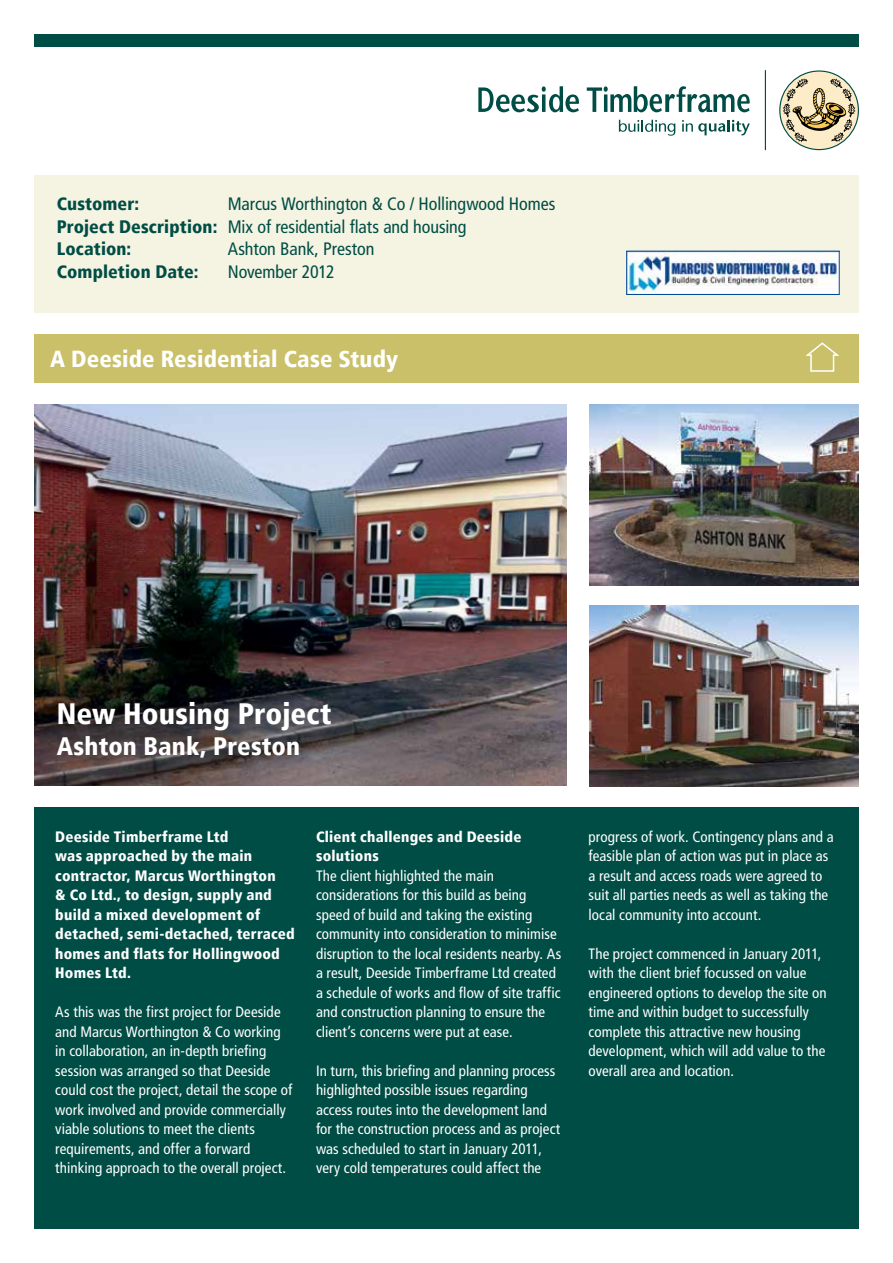
<style>
.page{position:relative;width:893px;height:1263px;background:#fff}
.page>*{position:absolute;margin:0;border:0;box-sizing:border-box;transform-origin:0 0}
.t1{font:900 condensed 29.4px "Frutiger LT";letter-spacing:.005em;color:#fff}
.t2{font:900 condensed 25.2px "Frutiger LT";letter-spacing:.005em;color:#fff}
.t3{font:900 condensed 23.25px "Frutiger LT";letter-spacing:.005em;color:#fff}
.t4{font:condensed 18px/22.5px "Frutiger LT";letter-spacing:-.005em;color:#004d45}
.t5{font:900 condensed 18px "Frutiger LT";letter-spacing:.005em;color:#004d45}
.t6{font:condensed 15px/19.5px "Frutiger LT";letter-spacing:.005em;color:#fff}
.t7{font:900 condensed 15px/19.5px "Frutiger LT";letter-spacing:.015em;color:#fff}
.s1{font-weight:900}
</style>
<div class="page">
<div style="left:34px;top:808px;width:825px;height:421px;background:#004d45"></div>
<div style="left:34px;top:34px;width:825px;height:13px;background:#004d45"></div>
<img style="left:34px;top:404px;width:533px;height:382px">
<img style="left:590px;top:405px;width:269px;height:180px">
<img style="left:590px;top:606px;width:269px;height:180px">
<svg style="left:780px;top:71px;width:78px;height:79px"></svg>
<div style="left:779px;top:70px;width:80px;height:80px;border:1px solid #004d45;border-radius:50%"></div>
<svg style="left:783px;top:78px;width:73px;height:64px;background:#c2b696"></svg>
<hr style="left:765px;top:70px;width:1px;height:80px;background:#004d45">
<svg style="left:619px;top:120px;width:56px;height:16px"></svg>
<svg style="left:682px;top:120px;width:68px;height:15px"></svg>
<svg style="left:478px;top:86px;width:272px;height:26px"></svg>
<div style="left:34px;top:175px;width:825px;height:138px;background:#f5f3e1"></div>
<img style="left:628px;top:253px;width:210px;height:40px">
<div style="left:626px;top:251px;width:214px;height:44px;border:1px solid #004a91"></div>
<div style="left:34px;top:334px;width:825px;height:49px;background:#c9c069"></div>
<svg style="left:805px;top:342px;width:34px;height:30px"></svg>
<p class="t4" style="left:57px;top:193px;width:500px;text-indent:171px">Marcus Worthington &amp; Co / Hollingwood Homes<br><span class="s1">Project Description:</span> Mix of residential flats and housing<br><span class="s1">Location:</span></p>
<p class="t5" style="left:57px;top:193px;width:84px">Customer:</p>
<p class="t4" style="left:228px;top:238px;width:148px">Ashton Bank, Preston</p>
<p class="t5" style="left:57px;top:261px;width:143px">Completion Date:</p>
<p class="t4" style="left:228px;top:260px;width:108px">November 2012</p>
<h3 class="t3" style="left:50px;top:345px;width:350px">A Deeside Residential Case Study</h3>
<h1 class="t1" style="left:57px;top:696px;width:276px">New Housing Project</h1>
<h2 class="t2" style="left:57px;top:731px;width:245px">Ashton Bank, Preston</h2>
<p class="t7" style="left:55px;top:826px;width:241px">Deeside Timberframe Ltd<br>was approached by the main contractor, Marcus Worthington<br>&amp; Co Ltd., to design, supply and build a mixed development of detached, semi-detached, terraced homes and flats for Hollingwood<br>Homes Ltd.</p>
<p class="t6" style="left:55px;top:1002px;width:238px">As this was the first project for Deeside and Marcus Worthington &amp; Co working in collaboration, an in-depth briefing session was arranged so that Deeside could cost the project, detail the scope of work involved and provide commercially viable solutions to meet the clients requirements, and offer a forward thinking approach to the overall project.</p>
<p class="t7" style="left:316px;top:826px;width:207px">Client challenges and Deeside solutions</p>
<p class="t6" style="left:316px;top:866px;width:247px">The client highlighted the main considerations for this build as being speed of build and taking the existing community into consideration to minimise disruption to the local residents nearby. As a result, Deeside Timberframe Ltd created a schedule of works and flow of site traffic and construction planning to ensure the client’s concerns were put at ease.</p>
<p class="t6" style="left:316px;top:1061px;width:246px">In turn, this briefing and planning process highlighted possible issues regarding access routes into the development land for the construction process and as project was scheduled to start in January 2011, very cold temperatures could affect the</p>
<p class="t6" style="left:589px;top:827px;width:247px">progress of work. Contingency plans and a feasible plan of action was put in place as a result and access roads were agreed to suit all parties needs as well as taking the local community into account.</p>
<p class="t6" style="left:589px;top:944px;width:240px">The project commenced in January 2011, with the client brief focussed on value engineered options to develop the site on time and within budget to successfully complete this attractive new housing development, which will add value to the overall area and location.</p>
</div>
